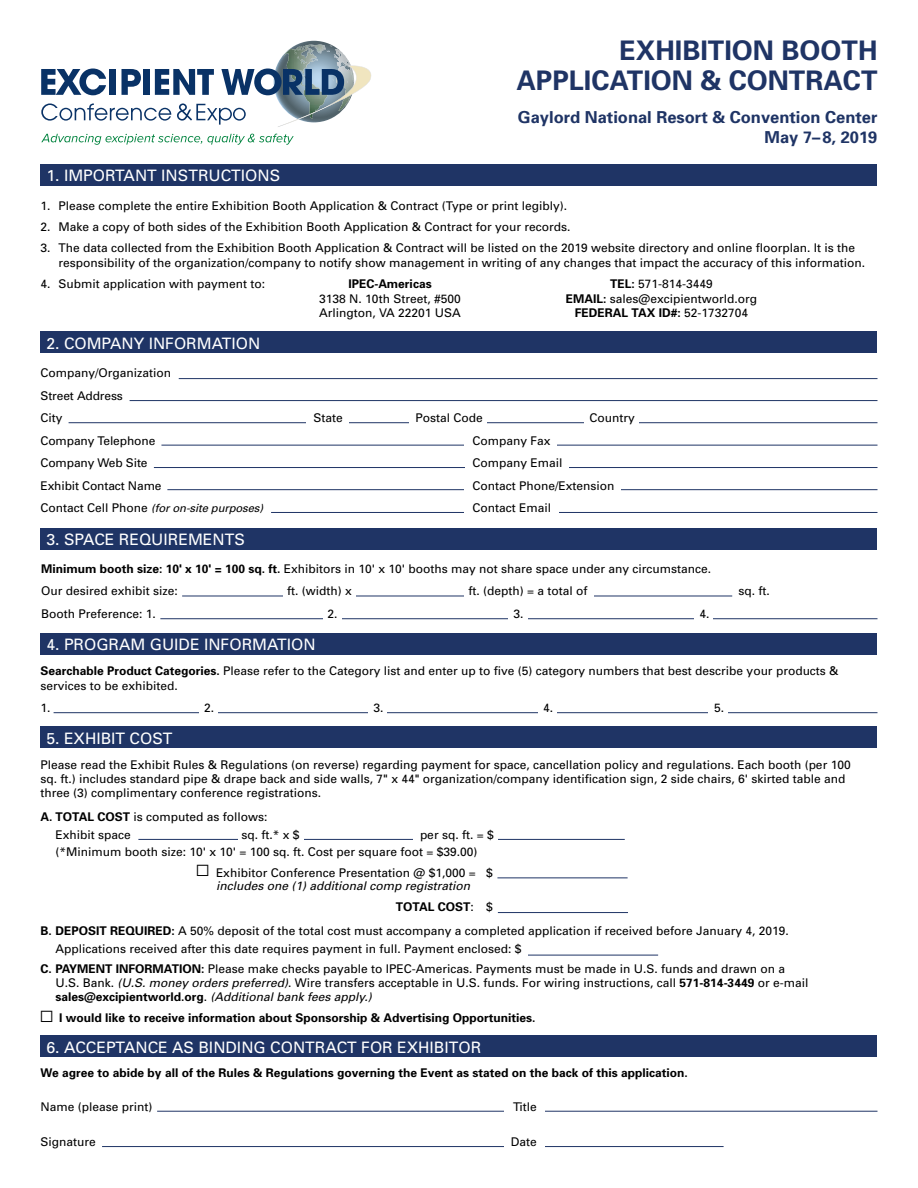
<style>
.page{position:relative;width:918px;height:1188px;background:#fff}
.page>*{position:absolute;margin:0;border:0;box-sizing:border-box;transform-origin:0 0}
.t1{font:700 27px "Univers";color:#1f3465}
.t2{font:700 16.5px "Univers";color:#1f3465}
.t3{font:15.75px "Univers";color:#fff}
.t4{font:12px/14.2px "Univers";color:#000}
.t5{font:700 12px "Univers";color:#000}
.t6{font:italic 11.25px "Univers";letter-spacing:-.01em;color:#000}
.s1{font-weight:700}
.s2{font-weight:400}
.s3{font-style:normal;font-size:12px}
.s4{font-family:"Universal Newswith Comm Pi";font-size:22.5px}
.s5{font-style:italic}
.s6{font-family:"Universal Newswith Comm Pi";font-weight:400;font-size:22.5px}
</style>
<div class="page">
<div style="left:40px;top:164px;width:838px;height:21px;background:#1f3465"></div>
<svg style="left:41px;top:41px;width:330px;height:86px"></svg>
<svg style="left:41px;top:134px;width:253px;height:11px"></svg>
<img style="left:307px;top:45px;width:19px;height:9px">
<div style="left:40px;top:332px;width:838px;height:21px;background:#1f3465"></div>
<div style="left:40px;top:528px;width:838px;height:21px;background:#1f3465"></div>
<div style="left:40px;top:633px;width:838px;height:22px;background:#1f3465"></div>
<div style="left:40px;top:726px;width:838px;height:22px;background:#1f3465"></div>
<div style="left:40px;top:1035px;width:838px;height:22px;background:#1f3465"></div>
<hr style="left:179px;top:378px;width:699px;height:1px;background:#1f3465">
<hr style="left:130px;top:400px;width:748px;height:1px;background:#1f3465">
<hr style="left:69px;top:422px;width:809px;height:1px;background:#1f3465">
<div style="left:584px;top:405px;width:55px;height:19px;background:#fff"></div>
<div style="left:409px;top:405px;width:78px;height:19px;background:#fff"></div>
<div style="left:306px;top:405px;width:42px;height:19px;background:#fff"></div>
<hr style="left:161px;top:445px;width:716px;height:1px;background:#1f3465">
<hr style="left:154px;top:467px;width:723px;height:1px;background:#1f3465">
<hr style="left:167px;top:489px;width:710px;height:1px;background:#1f3465">
<hr style="left:271px;top:512px;width:607px;height:1px;background:#1f3465">
<div style="left:464px;top:432px;width:93px;height:20px;background:#fff"></div>
<div style="left:465px;top:455px;width:104px;height:19px;background:#fff"></div>
<div style="left:465px;top:474px;width:156px;height:20px;background:#fff"></div>
<div style="left:464px;top:499px;width:95px;height:19px;background:#fff"></div>
<hr style="left:182px;top:596px;width:550px;height:1px;background:#1f3465">
<hr style="left:160px;top:618px;width:717px;height:1px;background:#1f3465">
<hr style="left:54px;top:712px;width:824px;height:1px;background:#1f3465">
<hr style="left:138px;top:839px;width:487px;height:1px;background:#1f3465">
<hr style="left:528px;top:955px;width:130px;height:1px;background:#1f3465">
<hr style="left:157px;top:1111px;width:720px;height:1px;background:#1f3465">
<hr style="left:102px;top:1146px;width:622px;height:1px;background:#1f3465">
<div style="left:284px;top:578px;width:72px;height:22px;background:#fff"></div>
<div style="left:464px;top:580px;width:130px;height:21px;background:#fff"></div>
<div style="left:323px;top:603px;width:18px;height:22px;background:#fff"></div>
<div style="left:508px;top:602px;width:20px;height:21px;background:#fff"></div>
<div style="left:694px;top:602px;width:19px;height:22px;background:#fff"></div>
<div style="left:708px;top:695px;width:19px;height:22px;background:#fff"></div>
<div style="left:538px;top:695px;width:18px;height:22px;background:#fff"></div>
<div style="left:368px;top:694px;width:19px;height:22px;background:#fff"></div>
<div style="left:199px;top:693px;width:19px;height:22px;background:#fff"></div>
<div style="left:504px;top:1097px;width:40px;height:55px;background:#fff"></div>
<hr style="left:497px;top:878px;width:131px;height:1px;background:#1f3465">
<hr style="left:498px;top:912px;width:130px;height:1px;background:#1f3465">
<div style="left:414px;top:822px;width:84px;height:22px;background:#fff"></div>
<div style="left:238px;top:821px;width:66px;height:22px;background:#fff"></div>
<p class="t1" style="left:619px;top:33px;width:260px">EXHIBITION BOOTH</p>
<p class="t1" style="left:516px;top:63px;width:363px">APPLICATION &amp; CONTRACT</p>
<p class="t3" style="left:46px;top:166px;width:235px">1. IMPORTANT INSTRUCTIONS</p>
<p class="t2" style="left:518px;top:107px;width:361px">Gaylord National Resort &amp; Convention Center</p>
<p class="t2" style="left:765px;top:126px;width:114px">May 7–8, 2019</p>
<p class="t4" style="left:40px;top:198px;width:528px">1. Please complete the entire Exhibition Booth Application &amp; Contract (Type or print legibly).</p>
<p class="t4" style="left:40px;top:219px;width:532px">2. Make a copy of both sides of the Exhibition Booth Application &amp; Contract for your records.</p>
<p class="t4" style="left:58px;top:241px;width:808px;text-indent:-18px">3. The data collected from the Exhibition Booth Application &amp; Contract will be listed on the 2019 website directory and online floorplan. It is the responsibility of the organization/company to notify show management in writing of any changes that impact the accuracy of this information.</p>
<p class="t4" style="left:40px;top:277px;width:226px">4. Submit application with payment to:</p>
<p class="t5" style="left:348px;top:276px;width:85px">IPEC-Americas</p>
<p class="t4" style="left:610px;top:277px;width:104px"><span class="s1">TEL:</span> 571-814-3449</p>
<p class="t4" style="left:319px;top:291px;width:143px">3138 N. 10th Street, #500</p>
<p class="t4" style="left:566px;top:291px;width:193px"><span class="s1">EMAIL:</span> sales@excipientworld.org</p>
<p class="t4" style="left:319px;top:305px;width:143px">Arlington, VA 22201 USA</p>
<p class="t5" style="left:575px;top:305px;width:175px">FEDERAL TAX ID#: <span class="s2">52-1732704</span></p>
<p class="t3" style="left:46px;top:333px;width:215px">2. COMPANY INFORMATION</p>
<p class="t4" style="left:40px;top:366px;width:132px">Company/Organization</p>
<p class="t4" style="left:40px;top:388px;width:84px">Street Address</p>
<p class="t4" style="left:40px;top:411px;width:24px">City</p>
<p class="t4" style="left:314px;top:411px;width:31px">State</p>
<p class="t4" style="left:416px;top:411px;width:69px">Postal Code</p>
<p class="t4" style="left:590px;top:411px;width:47px">Country</p>
<p class="t4" style="left:40px;top:433px;width:116px">Company Telephone</p>
<p class="t4" style="left:472px;top:433px;width:80px">Company Fax</p>
<p class="t4" style="left:40px;top:456px;width:109px">Company Web Site</p>
<p class="t4" style="left:472px;top:456px;width:92px">Company Email</p>
<p class="t4" style="left:40px;top:478px;width:123px">Exhibit Contact Name</p>
<p class="t4" style="left:472px;top:478px;width:144px">Contact Phone/Extension</p>
<p class="t6" style="left:40px;top:502px;width:224px"><span class="s3">Contact Cell Phone</span> (for on-site purposes)</p>
<p class="t4" style="left:472px;top:501px;width:80px">Contact Email</p>
<p class="t3" style="left:46px;top:530px;width:200px">3. SPACE REQUIREMENTS</p>
<p class="t4" style="left:41px;top:561px;width:672px"><span class="s1">Minimum booth size: 10' x 10' = 100 sq. ft.</span> Exhibitors in 10' x 10' booths may not share space under any circumstance.</p>
<p class="t4" style="left:41px;top:584px;width:138px">Our desired exhibit size:</p>
<p class="t4" style="left:287px;top:584px;width:66px">ft. (width) x</p>
<p class="t4" style="left:469px;top:584px;width:121px">ft. (depth) = a total of</p>
<p class="t4" style="left:739px;top:584px;width:33px">sq. ft.</p>
<p class="t4" style="left:41px;top:606px;width:116px">Booth Preference: 1.</p>
<p class="t4" style="left:328px;top:606px;width:12px">2.</p>
<p class="t4" style="left:514px;top:606px;width:12px">3.</p>
<p class="t4" style="left:700px;top:606px;width:12px">4.</p>
<p class="t3" style="left:46px;top:635px;width:271px">4. PROGRAM GUIDE INFORMATION</p>
<p class="t4" style="left:40px;top:664px;width:800px"><span class="s1">Searchable Product Categories.</span> Please refer to the Category list and enter up to five (5) category numbers that best describe your products &amp; services to be exhibited.</p>
<p class="t4" style="left:40px;top:701px;width:12px">1.</p>
<p class="t4" style="left:204px;top:701px;width:12px">2.</p>
<p class="t4" style="left:374px;top:701px;width:12px">3.</p>
<p class="t4" style="left:543px;top:701px;width:12px">4.</p>
<p class="t4" style="left:714px;top:701px;width:12px">5.</p>
<p class="t3" style="left:46px;top:728px;width:128px">5. EXHIBIT COST</p>
<p class="t4" style="left:40px;top:757px;width:812px">Please read the Exhibit Rules &amp; Regulations (on reverse) regarding payment for space, cancellation policy and regulations. Each booth (per 100 sq. ft.) includes standard pipe &amp; drape back and side walls, 7" x 44" organization/company identification sign, 2 side chairs, 6' skirted table and three (3) complimentary conference registrations.</p>
<p class="t4" style="left:40px;top:809px;width:229px"><span class="s1">A. TOTAL COST</span> is computed as follows:</p>
<p class="t4" style="left:56px;top:827px;width:77px">Exhibit space</p>
<p class="t4" style="left:242px;top:827px;width:60px">sq. ft.* x $</p>
<p class="t4" style="left:420px;top:827px;width:75px">per sq. ft. = $</p>
<p class="t4" style="left:56px;top:844px;width:424px">(*Minimum booth size: 10' x 10' = 100 sq. ft. Cost per square foot = $39.00)</p>
<p class="t4" style="left:196px;top:866px;width:298px;line-height:13.5px;text-align:center"><span class="s4">N</span> Exhibitor Conference Presentation @ $1,000 = $ <span class="s5">includes one (1) additional comp registration</span></p>
<p class="t5" style="left:396px;top:899px;width:98px">TOTAL COST<span class="s2">: $</span></p>
<p class="t4" style="left:40px;top:923px;width:750px"><span class="s1">B. DEPOSIT REQUIRED:</span> A 50% deposit of the total cost must accompany a completed application if received before January 4, 2019.</p>
<p class="t4" style="left:56px;top:941px;width:468px">Applications received after this date requires payment in full. Payment enclosed: $</p>
<p class="t4" style="left:56px;top:961px;width:754px;text-indent:-15px"><span class="s1">C. PAYMENT INFORMATION:</span> Please make checks payable to IPEC-Americas. Payments must be made in U.S. funds and drawn on a<br>U.S. Bank. <span class="s5">(U.S. money orders preferred)</span>. Wire transfers acceptable in U.S. funds. For wiring instructions, call <span class="s1">571-814-3449</span> or e-mail <span class="s1">sales@excipientworld.org</span>. <span class="s5">(Additional bank fees apply.)</span></p>
<p class="t5" style="left:40px;top:1010px;width:497px"><span class="s6">N</span> I would like to receive information about Sponsorship &amp; Advertising Opportunities.</p>
<p class="t3" style="left:46px;top:1037px;width:436px">6. ACCEPTANCE AS BINDING CONTRACT FOR EXHIBITOR</p>
<p class="t5" style="left:40px;top:1065px;width:649px">We agree to abide by all of the Rules &amp; Regulations governing the Event as stated on the back of this application.</p>
<p class="t4" style="left:40px;top:1100px;width:114px">Name (please print)</p>
<p class="t4" style="left:513px;top:1100px;width:25px">Title</p>
<p class="t4" style="left:40px;top:1134px;width:57px">Signature</p>
<p class="t4" style="left:511px;top:1134px;width:28px">Date</p>
</div>
